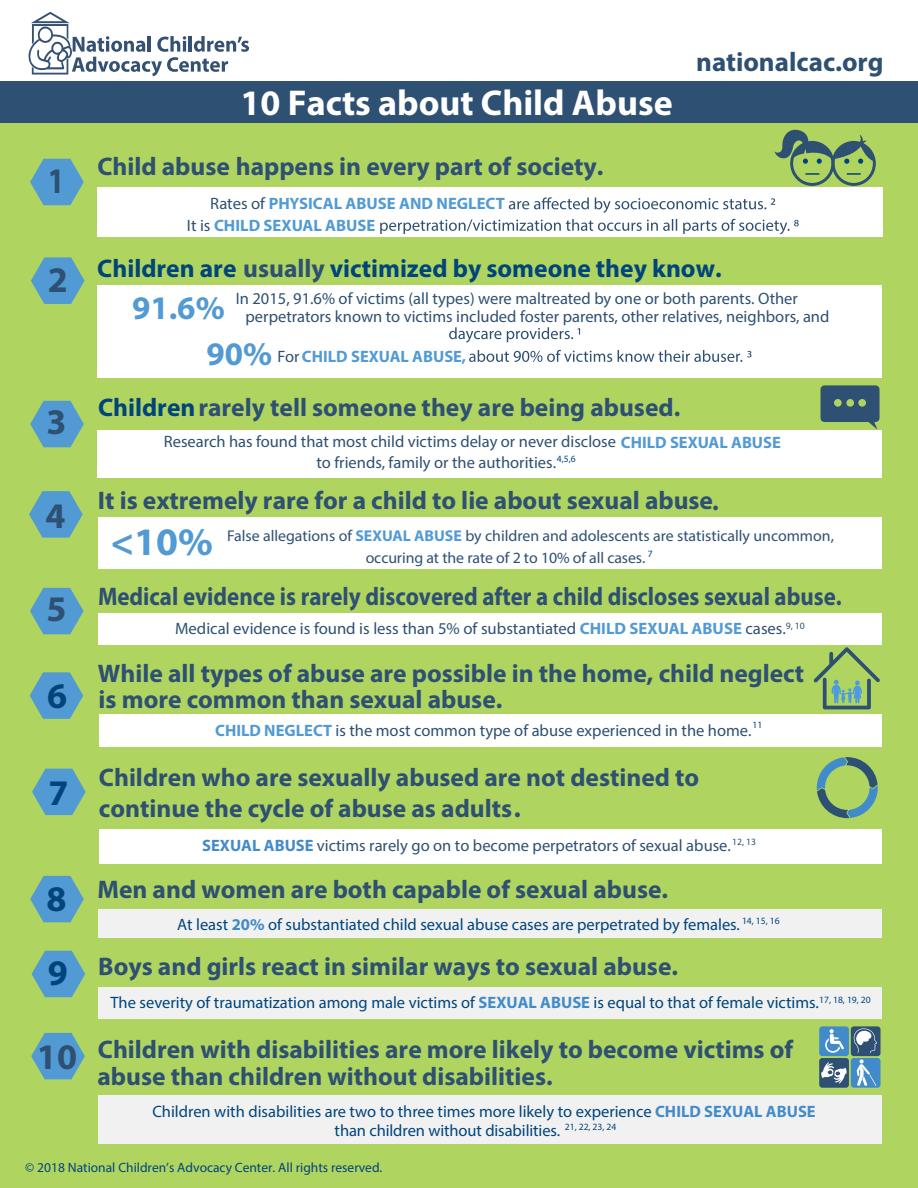
<style>
.page{position:relative;width:918px;height:1188px;background:#fff}
.page>*{position:absolute;margin:0;border:0;box-sizing:border-box;transform-origin:0 0}
.t1{font:700 39.15px "Myriad Pro";color:#529ad4}
.t2{font:700 36.15px "Myriad Pro";color:#2e5072}
.t3{font:700 36.15px "Myriad Pro";color:#00447c}
.t4{font:700 36.15px "Myriad Pro";color:#2e5072;scale:.83 1}
.t5{font:700 36px "Myriad Pro";color:#fff}
.t6{font:700 33px/45.5px "Myriad Pro";color:#529ad4}
.t7{font:700 27px "Myriad Pro";color:#2e5072}
.t8{font:700 25.5px/26.7px "Myriad Pro";color:#2e5072}
.t9{font:700 25.5px "Myriad Pro";color:#2e5072;scale:.9 1}
.t10{font:700 25.5px "Myriad Pro";color:#00447c}
.t11{font:16.5px/18px "Myriad Pro";color:#2e5072}
.t12{font:16.5px/18.6px "Myriad Pro";color:#00457c}
.t13{font:700 16.5px "Myriad Pro";color:#529ad4}
.t14{font:15.6px "Myriad Pro";color:#2e5072}
.t15{font:13.5px "Myriad Pro";color:#00457c}
.t16{font:9.6px "Myriad Pro";color:#00447c}
.s1{font-weight:400;color:#2e5072}
.s2{color:#2e5072}
.s3{color:#00447c}
.s4{font-weight:700;color:#529ad4}
.s5{font-size:36.15px}
.s6{font-size:27px}
.s7{font-weight:700;color:#428bca}
.s8{font-weight:700;color:#418ac9}
</style>
<div class="page">
<div style="left:0;top:119px;width:918px;height:1069px;background:#b0d460"></div>
<div style="left:0;top:81px;width:918px;height:42px;background:#2e5072"></div>
<div style="left:97px;top:187px;width:785px;height:50px;background:#fff"></div>
<svg style="left:509px;top:197px;width:266px;height:16px"></svg>
<svg style="left:380px;top:219px;width:419px;height:15px"></svg>
<svg style="left:775px;top:129px;width:101px;height:57px"></svg>
<div style="left:98px;top:285px;width:784px;height:93px;background:#fff"></div>
<svg style="left:449px;top:327px;width:131px;height:16px"></svg>
<svg style="left:469px;top:350px;width:283px;height:12px"></svg>
<div style="left:98px;top:430px;width:784px;height:48px;background:#fff"></div>
<svg style="left:30px;top:159px;width:54px;height:46px"></svg>
<svg style="left:31px;top:257px;width:54px;height:47px"></svg>
<svg style="left:30px;top:401px;width:54px;height:46px"></svg>
<svg style="left:29px;top:491px;width:54px;height:47px"></svg>
<svg style="left:30px;top:588px;width:54px;height:46px"></svg>
<div style="left:98px;top:613px;width:784px;height:32px;background:#fff"></div>
<div style="left:99px;top:714px;width:783px;height:32px;background:#fff"></div>
<svg style="left:814px;top:647px;width:66px;height:62px"></svg>
<svg style="left:30px;top:672px;width:53px;height:47px"></svg>
<div style="left:99px;top:829px;width:783px;height:34px;background:#fff"></div>
<svg style="left:30px;top:876px;width:54px;height:46px"></svg>
<div style="left:98px;top:909px;width:784px;height:28px;background:#f1f1f2"></div>
<div style="left:98px;top:517px;width:784px;height:52px;background:#fff"></div>
<svg style="left:32px;top:951px;width:53px;height:46px"></svg>
<svg style="left:31px;top:1033px;width:54px;height:46px"></svg>
<div style="left:98px;top:987px;width:784px;height:32px;background:#f1f1f2"></div>
<div style="left:98px;top:1095px;width:784px;height:49px;background:#f1f1f2"></div>
<svg style="left:817px;top:757px;width:61px;height:61px"></svg>
<svg style="left:821px;top:385px;width:59px;height:45px"></svg>
<svg style="left:32px;top:769px;width:54px;height:46px"></svg>
<div style="left:819px;top:1026px;width:30px;height:30px;background:#428bca;border-radius:3px"></div>
<svg style="left:825px;top:1029px;width:19px;height:24px"></svg>
<div style="left:819px;top:1058px;width:30px;height:30px;background:#2e5072;border-radius:3px"></div>
<svg style="left:821px;top:1062px;width:26px;height:22px"></svg>
<div style="left:851px;top:1058px;width:30px;height:30px;background:#428bca;border-radius:3px"></div>
<svg style="left:857px;top:1059px;width:19px;height:27px"></svg>
<div style="left:851px;top:1026px;width:30px;height:30px;background:#2e5072;border-radius:3px"></div>
<svg style="left:854px;top:1028px;width:23px;height:25px"></svg>
<svg style="left:29px;top:12px;width:220px;height:64px"></svg>
<h2 class="t4" style="left:48px;top:157px;width:22px">1</h2>
<h2 class="t2" style="left:48px;top:256px;width:22px">2</h2>
<h2 class="t2" style="left:47px;top:399px;width:22px">3</h2>
<h2 class="t2" style="left:45px;top:492px;width:22px">4</h2>
<h3 class="t5" style="left:241px;top:80px;width:434px">10 Facts about Child Abuse</h3>
<p class="t8" style="left:97px;top:153px;width:508px">Child abuse happens in every part of society.</p>
<p class="t13" style="left:187px;top:214px;width:190px"><span class="s1">It is</span> CHILD SEXUAL ABUSE</p>
<p class="t13" style="left:210px;top:193px;width:296px"><span class="s1">Rates of</span> PHYSICAL ABUSE AND NEGLECT</p>
<p class="t7" style="left:696px;top:44px;width:189px">nationalcac.org</p>
<p class="t10" style="left:97px;top:251px;width:626px">Children are <span class="s2">usually</span> victimized by someone they know.</p>
<p class="t11" style="left:246px;top:289px;width:585px;text-indent:-10px">In 2015, 91.6% of victims (all types) were maltreated by one or both parents. Other perpetrators known to victims included foster parents, other relatives, neighbors, and</p>
<p class="t13" style="left:278px;top:346px;width:190px"><span class="s1">For</span> CHILD SEXUAL ABUSE,</p>
<p class="t6" style="left:207px;top:284px;width:67px;text-indent:-75px">91.6%<br>90%</p>
<p class="t8" style="left:98px;top:393px;width:584px"><span class="s3">Children</span> rarely tell someone they are being abused.</p>
<p class="t11" style="left:317px;top:431px;width:466px;line-height:20.7px;text-indent:-153px">Research has found that most child victims delay or never disclose <span class="s4">CHILD SEXUAL ABUSE </span>to friends, family or the authorities. <sup>4,5,6</sup></p>
<p class="t8" style="left:98px;top:486px;width:622px">It is extremely rare for a child to lie about sexual abuse.</p>
<h1 class="t1" style="left:111px;top:516px;width:104px">&lt;10%</h1>
<p class="t14" style="left:227px;top:526px;width:608px">False allegations of <span class="s4">SEXUAL ABUSE</span> by children and adolescents are statistically uncommon,</p>
<p class="t14" style="left:366px;top:548px;width:289px">occuring at the rate of 2 to 10% of all cases. <sup>7</sup></p>
<p class="t9" style="left:46px;top:580px;width:885px"><span class="s5">5</span> Medical evidence is rarely discovered after a child discloses sexual abuse.</p>
<p class="t11" style="left:175px;top:619px;width:631px">Medical evidence is found is less than 5% of substantiated <span class="s4">CHILD SEXUAL ABUSE</span> cases.<sup>9,</sup> <sup>10</sup></p>
<p class="t8" style="left:98px;top:659px;width:708px">While all types of abuse are possible in the home, child neglect is more common than sexual abuse.</p>
<p class="t11" style="left:215px;top:721px;width:538px"><span class="s4">CHILD NEGLECT</span> is the most common type of abuse experienced in the home.</p>
<p class="t16" style="left:753px;top:719px;width:11px">11</p>
<h2 class="t3" style="left:47px;top:672px;width:22px">6</h2>
<h2 class="t3" style="left:48px;top:769px;width:22px">7</h2>
<h2 class="t3" style="left:46px;top:876px;width:22px">8</h2>
<h2 class="t3" style="left:48px;top:950px;width:22px">9</h2>
<h2 class="t2" style="left:37px;top:1033px;width:42px">10</h2>
<p class="t8" style="left:99px;top:761px;width:602px;line-height:30.8px">Children who are sexually abused are not destined to continue the cycle of abuse as adults<span class="s6">.</span></p>
<p class="t11" style="left:202px;top:836px;width:555px"><span class="s7">SEXUAL ABUSE</span> victims rarely go on to become perpetrators of sexual abuse.<sup>12,</sup> <sup>13</sup></p>
<p class="t8" style="left:97px;top:875px;width:572px">Men and women are both capable of sexual abuse.</p>
<p class="t12" style="left:177px;top:915px;width:604px">At least <span class="s8">20%</span> of substantiated child sexual abuse cases are perpetrated by females. <sup>14,</sup> <sup>15,</sup> <sup>16</sup></p>
<p class="t8" style="left:98px;top:952px;width:581px">Boys and girls react in similar ways to sexual abuse.</p>
<p class="t12" style="left:111px;top:993px;width:762px">The severity of traumatization among male victims of <span class="s7">SEXUAL ABUSE</span> is equal to that of female victims.<sup>17,</sup> <sup>18,</sup> <sup>19,</sup> <sup>20</sup></p>
<p class="t8" style="left:97px;top:1035px;width:697px">Children with disabilities are more likely to become victims of abuse than children without disabilities.</p>
<p class="t12" style="left:335px;top:1102px;width:483px;text-indent:-182px">Children with disabilities are two to three times more likely to experience <span class="s7">CHILD SEXUAL ABUSE </span>than children without disabilities. <sup>21,</sup> <sup>22,</sup> <sup>23,</sup> <sup>24</sup></p>
<p class="t15" style="left:25px;top:1159px;width:359px">© 2018 National Children’s Advocacy Center. All rights reserved.</p>
</div>
